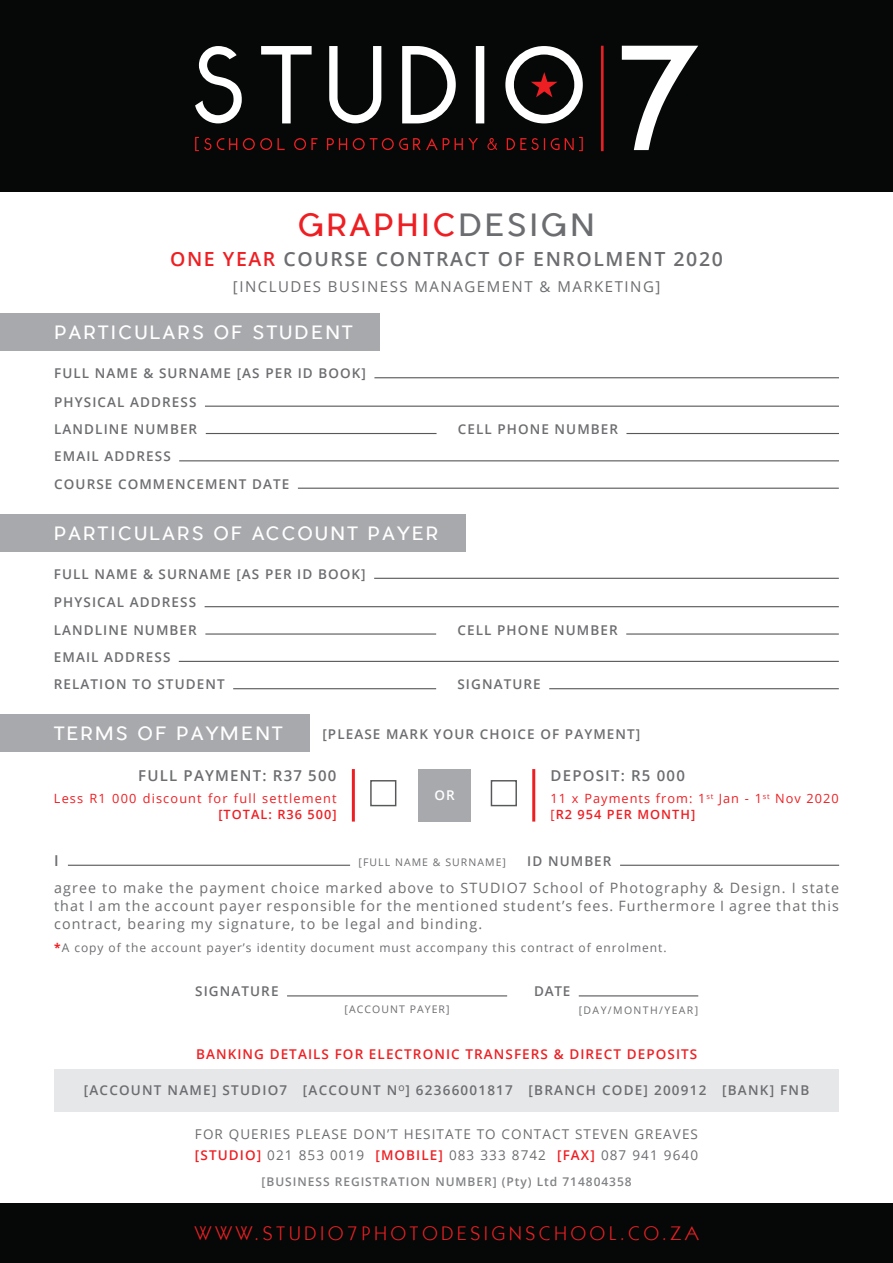
<style>
.page{position:relative;width:893px;height:1263px;background:#fff}
.page>*{position:absolute;margin:0;border:0;box-sizing:border-box;transform-origin:0 0}
.t1{font:30px "Pier Sans";letter-spacing:.08em;color:#ee1f23}
.t2{font:19.8px "Kabel IT Cby BT";letter-spacing:.2em;color:#ee1f23}
.t3{font:600 19.5px "Open Sans";letter-spacing:.08em;color:#6c6d70}
.t4{font:18px "Pier Sans";letter-spacing:.12em;color:#fff}
.t5{font:15px "Open Sans";letter-spacing:.1em;color:#6c6d70}
.t6{font:600 15px "Open Sans";letter-spacing:.08em;color:#6c6d70}
.t7{font:14.25px/18px "Open Sans";letter-spacing:.08em;color:#6c6d70;text-align:justify}
.t8{font:600 13.5px/27.9px "Open Sans";letter-spacing:.08em;color:#6c6d70}
.t9{font:13.5px/21px "Open Sans";letter-spacing:.08em;color:#6c6d70}
.t10{font:600 13.5px "Open Sans";letter-spacing:.08em;color:#ee1f23}
.t11{font:600 13.5px "Open Sans";color:#fff}
.t12{font:12.75px/16.5px "Open Sans";letter-spacing:.09em;color:#ee1f23}
.t13{font:600 12.75px "Open Sans";letter-spacing:.08em;color:#ee1f23}
.t14{font:12px "Open Sans";letter-spacing:.08em;color:#6c6d70}
.t15{font:600 12px "Open Sans";letter-spacing:.08em;color:#808285}
.t16{font:10.5px "Open Sans";letter-spacing:.1em;color:#6c6d70}
.t17{font:10.5px "Open Sans";letter-spacing:.13em;color:#6c6d70}
.s1{color:#6c6d70}
.s2{color:#ee1f23}
.s3{font-weight:600}
.s4{font-weight:700;color:#ee1f23}
.s5{font-weight:600;color:#ee1f23}
</style>
<div class="page">
<div style="left:54px;top:1069px;width:785px;height:43px;background:#e6e7e9"></div>
<div style="left:0;top:514px;width:465px;height:37px;background:#a8a9ad"></div>
<hr style="left:374px;top:578px;width:465px;height:1px;background:#57585a">
<hr style="left:205px;top:606px;width:634px;height:1px;background:#57585a">
<hr style="left:205px;top:633px;width:231px;height:2px;background:#57585a">
<hr style="left:626px;top:633px;width:213px;height:2px;background:#57585a">
<hr style="left:233px;top:688px;width:203px;height:1px;background:#57585a">
<hr style="left:549px;top:688px;width:290px;height:1px;background:#57585a">
<hr style="left:179px;top:661px;width:660px;height:1px;background:#57585a">
<div style="left:0;top:314px;width:380px;height:37px;background:#a8a9ad"></div>
<hr style="left:374px;top:377px;width:465px;height:1px;background:#57585a">
<hr style="left:205px;top:406px;width:634px;height:1px;background:#57585a">
<hr style="left:206px;top:433px;width:231px;height:1px;background:#57585a">
<hr style="left:626px;top:433px;width:213px;height:1px;background:#57585a">
<hr style="left:298px;top:488px;width:541px;height:1px;background:#57585a">
<hr style="left:179px;top:460px;width:660px;height:1px;background:#57585a">
<hr style="left:68px;top:865px;width:282px;height:1px;background:#57585a">
<hr style="left:620px;top:865px;width:219px;height:1px;background:#57585a">
<hr style="left:579px;top:995px;width:119px;height:1px;background:#57585a">
<hr style="left:287px;top:995px;width:220px;height:1px;background:#57585a">
<div style="left:418px;top:769px;width:53px;height:52px;background:#a8a9ad"></div>
<div style="left:491px;top:780px;width:26px;height:26px;border:1px solid #57585a"></div>
<hr style="left:532px;top:769px;width:3px;height:52px;background:#ee1f23">
<div style="left:370px;top:780px;width:26px;height:26px;border:1px solid #57585a"></div>
<hr style="left:352px;top:769px;width:3px;height:52px;background:#ee1f23">
<div style="left:0;top:715px;width:310px;height:37px;background:#a8a9ad"></div>
<div style="left:0;top:0;width:893px;height:192px;background:#060808"></div>
<div style="left:0;top:1203px;width:893px;height:60px;background:#060808"></div>
<svg style="left:195px;top:46px;width:388px;height:77px"></svg>
<hr style="left:601px;top:46px;width:3px;height:105px;background:#ee1f23">
<svg style="left:621px;top:45px;width:77px;height:106px"></svg>
<svg style="left:195px;top:137px;width:90px;height:14px"></svg>
<svg style="left:294px;top:138px;width:23px;height:12px"></svg>
<svg style="left:327px;top:138px;width:151px;height:12px"></svg>
<svg style="left:507px;top:137px;width:76px;height:14px"></svg>
<svg style="left:487px;top:138px;width:10px;height:12px"></svg>
<h1 class="t1" style="left:298px;top:206px;width:298px">GRAPHIC<span class="s1">DESIGN</span></h1>
<h3 class="t3" style="left:170px;top:246px;width:554px"><span class="s2">ONE YEAR</span> COURSE CONTRACT OF ENROLMENT 2020</h3>
<p class="t5" style="left:233px;top:277px;width:429px">[INCLUDES BUSINESS MANAGEMENT &amp; MARKETING]</p>
<h3 class="t4" style="left:54px;top:321px;width:300px">PARTICULARS OF STUDENT</h3>
<p class="t8" style="left:54px;top:359px;width:313px">FULL NAME &amp; SURNAME [AS PER ID BOOK]<br>PHYSICAL ADDRESS<br>LANDLINE NUMBER</p>
<p class="t8" style="left:54px;top:442px;width:118px">EMAIL ADDRESS</p>
<p class="t8" style="left:54px;top:470px;width:237px">COURSE COMMENCEMENT DATE</p>
<h3 class="t4" style="left:54px;top:522px;width:386px">PARTICULARS OF ACCOUNT PAYER</h3>
<p class="t8" style="left:54px;top:560px;width:313px">FULL NAME &amp; SURNAME [AS PER ID BOOK]<br>PHYSICAL ADDRESS<br>LANDLINE NUMBER</p>
<p class="t8" style="left:54px;top:643px;width:118px">EMAIL ADDRESS</p>
<p class="t8" style="left:458px;top:415px;width:162px">CELL PHONE NUMBER</p>
<p class="t8" style="left:457px;top:615px;width:162px">CELL PHONE NUMBER</p>
<p class="t8" style="left:54px;top:670px;width:172px">RELATION TO STUDENT</p>
<p class="t8" style="left:457px;top:670px;width:85px">SIGNATURE</p>
<h3 class="t4" style="left:54px;top:722px;width:230px">TERMS OF PAYMENT</h3>
<p class="t8" style="left:322px;top:719px;width:319px">[PLEASE MARK YOUR CHOICE OF PAYMENT]</p>
<p class="t6" style="left:138px;top:765px;width:200px">FULL PAYMENT: R37 500</p>
<p class="t12" style="left:54px;top:790px;width:284px">Less R1 000 discount for full settlement</p>
<p class="t13" style="left:218px;top:806px;width:120px">[TOTAL: R36 500]</p>
<p class="t11" style="left:435px;top:786px;width:22px">OR</p>
<p class="t6" style="left:551px;top:765px;width:136px">DEPOSIT: R5 000</p>
<p class="t12" style="left:551px;top:790px;width:290px">11 x Payments from: 1<sup>st</sup> Jan - 1<sup>st</sup> Nov 2020 [<span class="s3">R2 954 PER MONTH]</span></p>
<p class="t6" style="left:54px;top:850px;width:6px">I</p>
<p class="t16" style="left:359px;top:855px;width:149px">[FULL NAME &amp; SURNAME]</p>
<p class="t8" style="left:527px;top:847px;width:86px">ID NUMBER</p>
<p class="t7" style="left:54px;top:878px;width:787px">agree to make the payment choice marked above to STUDIO7 School of Photography &amp; Design. I state that I am the account payer responsible for the mentioned student’s fees. Furthermore I agree that this contract, bearing my signature, to be legal and binding.</p>
<p class="t14" style="left:54px;top:939px;width:614px"><span class="s4">*</span>A copy of the account payer’s identity document must accompany this contract of enrolment.</p>
<p class="t8" style="left:195px;top:977px;width:85px">SIGNATURE</p>
<p class="t8" style="left:534px;top:977px;width:38px">DATE</p>
<p class="t16" style="left:345px;top:1002px;width:106px">[ACCOUNT PAYER]</p>
<p class="t17" style="left:579px;top:1003px;width:121px">[DAY/MONTH/YEAR]</p>
<p class="t10" style="left:196px;top:1044px;width:503px">BANKING DETAILS FOR ELECTRONIC TRANSFERS &amp; DIRECT DEPOSITS</p>
<p class="t8" style="left:84px;top:1076px;width:727px">[ACCOUNT NAME] STUDIO7 [ACCOUNT N<sup>O</sup>] 62366001817 [BRANCH CODE] 200912 [BANK] FNB</p>
<p class="t9" style="left:195px;top:1123px;width:505px">FOR QUERIES PLEASE DON’T HESITATE TO CONTACT STEVEN GREAVES <span class="s5">[STUDIO]</span> 021 853 0019 <span class="s5">[MOBILE]</span> 083 333 8742 <span class="s5">[FAX]</span> 087 941 9640</p>
<p class="t15" style="left:262px;top:1173px;width:372px">[BUSINESS REGISTRATION NUMBER] (Pty) Ltd 714804358</p>
<h2 class="t2" style="left:195px;top:1220px;width:505px">WWW.STUDIO7PHOTODESIGNSCHOOL.CO.ZA</h2>
</div>
